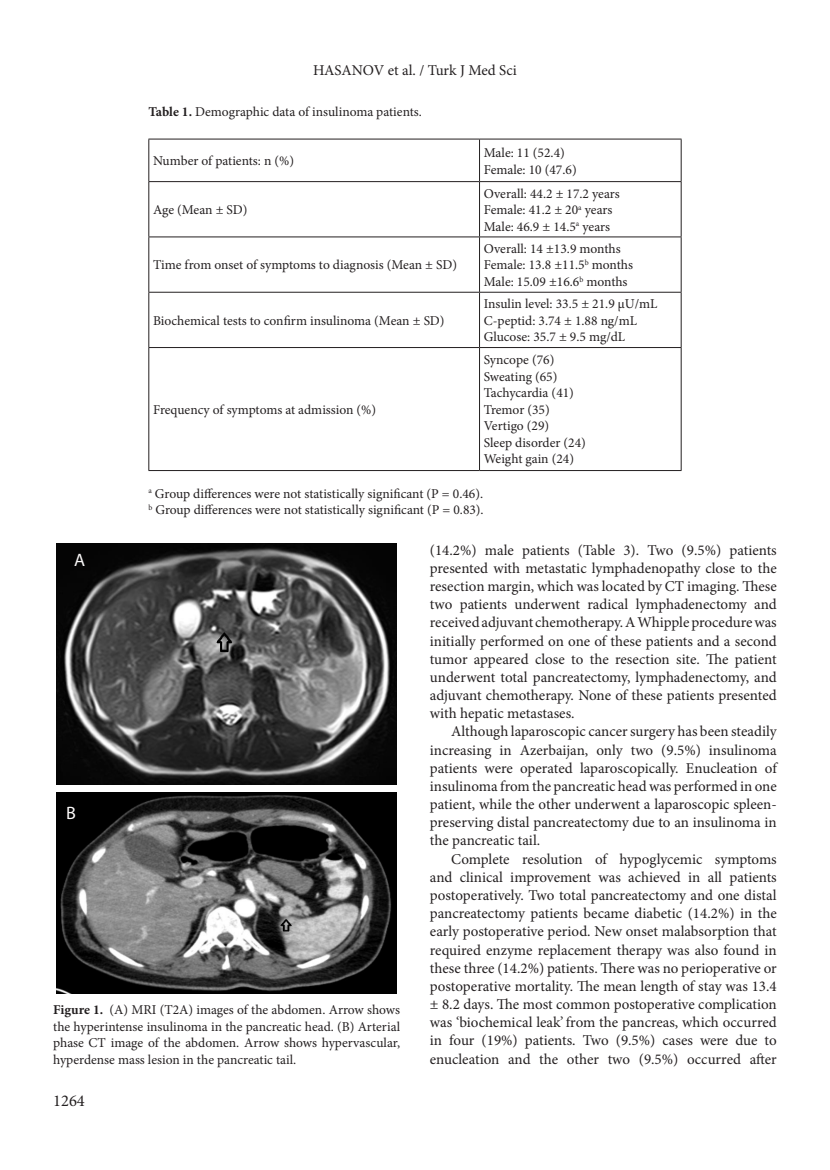
<style>
.page{position:relative;width:830px;height:1170px;background:#fff}
.page>*{position:absolute;margin:0;border:0;box-sizing:border-box;transform-origin:0 0}
.t1{font:18px "Myriad Pro";color:#f9f7f7}
.t2{font:18px "Myriad Pro";color:#fcfafa}
.t3{font:16.5px "Minion Pro";color:#231f20}
.t4{font:15px/18.1px "Minion Pro";color:#231f20;text-align:justify}
.t5{font:13.5px/16.5px "Minion Pro";color:#231f20;text-align:justify}
.s1{font-weight:700}
</style>
<div class="page">
<hr style="left:148px;top:139px;width:331px;height:1px;background:#231f20">
<hr style="left:148px;top:139px;width:1px;height:42px;background:#231f20">
<hr style="left:479px;top:139px;width:202px;height:1px;background:#231f20">
<hr style="left:479px;top:139px;width:1px;height:42px;background:#231f20">
<hr style="left:680px;top:139px;width:1px;height:42px;background:#231f20">
<hr style="left:148px;top:181px;width:331px;height:1px;background:#231f20">
<hr style="left:148px;top:182px;width:1px;height:54px;background:#231f20">
<hr style="left:479px;top:181px;width:202px;height:1px;background:#231f20">
<hr style="left:479px;top:182px;width:1px;height:54px;background:#231f20">
<hr style="left:680px;top:182px;width:1px;height:54px;background:#231f20">
<hr style="left:148px;top:236px;width:331px;height:1px;background:#231f20">
<hr style="left:148px;top:237px;width:1px;height:55px;background:#231f20">
<hr style="left:479px;top:236px;width:202px;height:1px;background:#231f20">
<hr style="left:479px;top:237px;width:1px;height:55px;background:#231f20">
<hr style="left:680px;top:237px;width:1px;height:55px;background:#231f20">
<hr style="left:148px;top:292px;width:331px;height:1px;background:#231f20">
<hr style="left:148px;top:292px;width:1px;height:55px;background:#231f20">
<hr style="left:479px;top:292px;width:202px;height:1px;background:#231f20">
<hr style="left:479px;top:292px;width:1px;height:55px;background:#231f20">
<hr style="left:680px;top:292px;width:1px;height:55px;background:#231f20">
<hr style="left:148px;top:347px;width:331px;height:1px;background:#231f20">
<hr style="left:148px;top:348px;width:1px;height:122px;background:#231f20">
<hr style="left:479px;top:347px;width:202px;height:1px;background:#231f20">
<hr style="left:479px;top:348px;width:1px;height:122px;background:#231f20">
<hr style="left:680px;top:348px;width:1px;height:122px;background:#231f20">
<hr style="left:148px;top:470px;width:331px;height:1px;background:#231f20">
<hr style="left:479px;top:470px;width:202px;height:1px;background:#231f20">
<img style="left:56px;top:543px;width:340px;height:241px">
<img style="left:56px;top:792px;width:340px;height:201px">
<p class="t4" style="left:313px;top:61px;width:205px">HASANOV et al. / Turk J Med Sci</p>
<p class="t5" style="left:148px;top:104px;width:275px"><span class="s1">Table 1.</span> Demographic data of insulinoma patients.</p>
<p class="t5" style="left:153px;top:153px;width:142px">Number of patients: n (%)</p>
<p class="t5" style="left:153px;top:202px;width:96px">Age (Mean ± SD)</p>
<p class="t5" style="left:153px;top:257px;width:305px">Time from onset of symptoms to diagnosis (Mean ± SD)</p>
<p class="t5" style="left:153px;top:312px;width:293px">Biochemical tests to confirm insulinoma (Mean ± SD)</p>
<p class="t5" style="left:153px;top:401px;width:224px">Frequency of symptoms at admission (%)</p>
<p class="t5" style="left:483px;top:144px;width:82px">Male: 11 (52.4)</p>
<p class="t5" style="left:483px;top:161px;width:94px">Female: 10 (47.6)</p>
<p class="t5" style="left:483px;top:185px;width:137px">Overall: 44.2 ± 17.2 years</p>
<p class="t5" style="left:483px;top:202px;width:130px">Female: 41.2 ± 20<sup>a</sup> years</p>
<p class="t5" style="left:483px;top:218px;width:128px">Male: 46.9 ± 14.5<sup>a</sup> years</p>
<p class="t5" style="left:483px;top:240px;width:138px">Overall: 14 ±13.9 months</p>
<p class="t5" style="left:483px;top:257px;width:151px">Female: 13.8 ±11.5<sup>b</sup> months</p>
<p class="t5" style="left:483px;top:273px;width:145px">Male: 15.09 ±16.6<sup>b</sup> months</p>
<p class="t5" style="left:483px;top:296px;width:175px">Insulin level: 33.5 ± 21.9 µU/mL</p>
<p class="t5" style="left:483px;top:312px;width:155px">C-peptid: 3.74 ± 1.88 ng/mL</p>
<p class="t5" style="left:483px;top:329px;width:143px">Glucose: 35.7 ± 9.5 mg/dL</p>
<p class="t5" style="left:483px;top:352px;width:72px">Syncope (76)</p>
<p class="t5" style="left:483px;top:368px;width:75px">Sweating (65)</p>
<p class="t5" style="left:483px;top:385px;width:92px">Tachycardia (41)</p>
<p class="t5" style="left:483px;top:401px;width:67px">Tremor (35)</p>
<p class="t5" style="left:483px;top:418px;width:67px">Vertigo (29)</p>
<p class="t5" style="left:483px;top:434px;width:103px">Sleep disorder (24)</p>
<p class="t5" style="left:483px;top:451px;width:92px">Weight gain (24)</p>
<p class="t5" style="left:148px;top:485px;width:336px"><sup>a</sup> Group differences were not statistically significant (P = 0.46).</p>
<p class="t5" style="left:148px;top:502px;width:336px"><sup>b</sup> Group differences were not statistically significant (P = 0.83).</p>
<p class="t1" style="left:74px;top:548px;width:13px">A</p>
<p class="t2" style="left:66px;top:801px;width:11px">B</p>
<p class="t5" style="left:53px;top:1001px;width:348px"><span class="s1">Figure 1.</span> (A) MRI (T2A) images of the abdomen. Arrow shows the hyperintense insulinoma in the pancreatic head. (B) Arterial phase CT image of the abdomen. Arrow shows hypervascular, hyperdense mass lesion in the pancreatic tail.</p>
<p class="t3" style="left:53px;top:1089px;width:33px">1264</p>
<p class="t4" style="left:429px;top:541px;width:348px">(14.2%) male patients (Table 3). Two (9.5%) patients presented with metastatic lymphadenopathy close to the resection margin, which was located by CT imaging. These two patients underwent radical lymphadenectomy and received adjuvant chemotherapy. A Whipple procedure was initially performed on one of these patients and a second tumor appeared close to the resection site. The patient underwent total pancreatectomy, lymphadenectomy, and adjuvant chemotherapy. None of these patients presented with hepatic metastases.</p>
<p class="t4" style="left:429px;top:722px;width:348px;text-indent:21px">Although laparoscopic cancer surgery has been steadily increasing in Azerbaijan, only two (9.5%) insulinoma patients were operated laparoscopically. Enucleation of insulinoma from the pancreatic head was performed in one patient, while the other underwent a laparoscopic spleen&shy;preserving distal pancreatectomy due to an insulinoma in the pancreatic tail.</p>
<p class="t4" style="left:429px;top:849px;width:348px;text-indent:21px">Complete resolution of hypoglycemic symptoms and clinical improvement was achieved in all patients postoperatively. Two total pancreatectomy and one distal pancreatectomy patients became diabetic (14.2%) in the early postoperative period. New onset malabsorption that required enzyme replacement therapy was also found in these three (14.2%) patients. There was no perioperative or postoperative mortality. The mean length of stay was 13.4 ± 8.2 days. The most common postoperative complication was ‘biochemical leak’ from the pancreas, which occurred in four (19%) patients. Two (9.5%) cases were due to enucleation and the other two (9.5%) occurred after</p>
</div>
